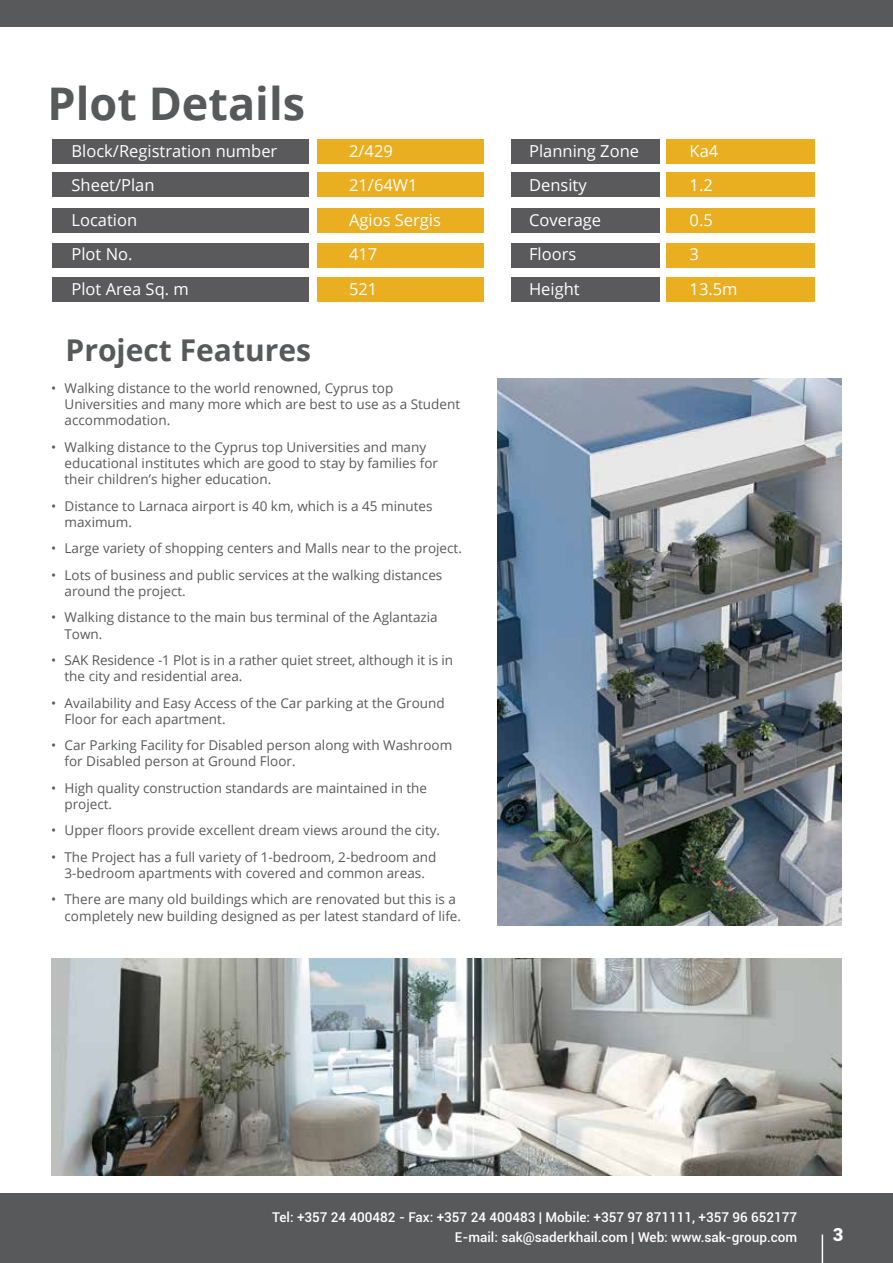
<style>
.page{position:relative;width:893px;height:1263px;background:#fff}
.page>*{position:absolute;margin:0;border:0;box-sizing:border-box;transform-origin:0 0}
.t1{font:700 45px "Open Sans";color:#58595b}
.t2{font:700 30px "Open Sans";color:#58595b}
.t3{font:900 18px "Roboto";color:#fff}
.t4{font:16.5px "Open Sans";color:#fff}
.t5{font:13.5px/16.2px "Open Sans";color:#58595b}
.t6{font:500 13.5px/19.5px "Roboto";color:#fff;text-align:right}
</style>
<div class="page">
<div style="left:0;top:1193px;width:893px;height:70px;background:#58595b"></div>
<div style="left:0;top:0;width:893px;height:27px;background:#58595b"></div>
<svg style="left:822px;top:1234px;width:1px;height:29px"></svg>
<div style="left:666px;top:139px;width:149px;height:25px;background:#eaae21"></div>
<div style="left:666px;top:173px;width:149px;height:24px;background:#eaae21"></div>
<div style="left:666px;top:208px;width:149px;height:24px;background:#eaae21"></div>
<div style="left:666px;top:243px;width:149px;height:24px;background:#eaae21"></div>
<div style="left:666px;top:277px;width:149px;height:25px;background:#eaae21"></div>
<img style="left:498px;top:378px;width:344px;height:547px">
<img style="left:51px;top:959px;width:791px;height:216px">
<div style="left:52px;top:139px;width:257px;height:25px;background:#5a5a5c"></div>
<div style="left:511px;top:139px;width:149px;height:25px;background:#5a5a5c"></div>
<div style="left:318px;top:139px;width:166px;height:25px;background:#eaae21"></div>
<div style="left:52px;top:173px;width:257px;height:24px;background:#5a5a5c"></div>
<div style="left:511px;top:173px;width:149px;height:24px;background:#5a5a5c"></div>
<div style="left:318px;top:173px;width:166px;height:24px;background:#eaae21"></div>
<div style="left:52px;top:208px;width:257px;height:24px;background:#5a5a5c"></div>
<div style="left:511px;top:208px;width:149px;height:24px;background:#5a5a5c"></div>
<div style="left:318px;top:208px;width:166px;height:24px;background:#eaae21"></div>
<div style="left:52px;top:243px;width:257px;height:24px;background:#5a5a5c"></div>
<div style="left:511px;top:243px;width:149px;height:24px;background:#5a5a5c"></div>
<div style="left:318px;top:243px;width:166px;height:24px;background:#eaae21"></div>
<div style="left:52px;top:277px;width:257px;height:25px;background:#5a5a5c"></div>
<div style="left:511px;top:277px;width:149px;height:25px;background:#5a5a5c"></div>
<div style="left:318px;top:277px;width:166px;height:25px;background:#eaae21"></div>
<h1 class="t1" style="left:48px;top:72px;width:259px">Plot Details</h1>
<p class="t4" style="left:72px;top:140px;width:207px">Block/Registration number</p>
<p class="t4" style="left:349px;top:140px;width:45px">2/429</p>
<p class="t4" style="left:529px;top:140px;width:111px">Planning Zone</p>
<p class="t4" style="left:690px;top:140px;width:30px">Ka4</p>
<p class="t4" style="left:72px;top:174px;width:84px">Sheet/Plan</p>
<p class="t4" style="left:349px;top:174px;width:70px">21/64W1</p>
<p class="t4" style="left:529px;top:174px;width:59px">Density</p>
<p class="t4" style="left:690px;top:174px;width:25px">1.2</p>
<p class="t4" style="left:72px;top:209px;width:67px">Location</p>
<p class="t4" style="left:349px;top:209px;width:93px">Agios Sergis</p>
<p class="t4" style="left:529px;top:209px;width:74px">Coverage</p>
<p class="t4" style="left:690px;top:209px;width:25px">0.5</p>
<p class="t4" style="left:72px;top:243px;width:62px">Plot No.</p>
<p class="t4" style="left:349px;top:243px;width:30px">417</p>
<p class="t4" style="left:529px;top:243px;width:49px">Floors</p>
<p class="t4" style="left:690px;top:243px;width:11px">3</p>
<p class="t4" style="left:72px;top:278px;width:119px">Plot Area Sq. m</p>
<p class="t4" style="left:349px;top:278px;width:30px">521</p>
<p class="t4" style="left:529px;top:278px;width:52px">Height</p>
<p class="t4" style="left:690px;top:278px;width:50px">13.5m</p>
<h2 class="t2" style="left:66px;top:328px;width:247px">Project Features</h2>
<p class="t5" style="left:65px;top:380px;width:397px;text-indent:-14px">• Walking distance to the world renowned, Cyprus top<br>Universities and many more which are best to use as a Student accommodation.</p>
<p class="t5" style="left:65px;top:438px;width:375px;text-indent:-14px">• Walking distance to the Cyprus top Universities and many educational institutes which are good to stay by families for their children’s higher education.</p>
<p class="t5" style="left:65px;top:497px;width:369px;text-indent:-14px">• Distance to Larnaca airport is 40 km, which is a 45 minutes maximum.</p>
<p class="t5" style="left:51px;top:540px;width:412px">• Large variety of shopping centers and Malls near to the project.</p>
<p class="t5" style="left:65px;top:566px;width:379px;text-indent:-14px">• Lots of business and public services at the walking distances around the project.</p>
<p class="t5" style="left:65px;top:609px;width:375px;text-indent:-14px">• Walking distance to the main bus terminal of the Aglantazia<br>Town.</p>
<p class="t5" style="left:65px;top:651px;width:390px;text-indent:-14px">• SAK Residence -1 Plot is in a rather quiet street, although it is in the city and residential area.</p>
<p class="t5" style="left:65px;top:694px;width:382px;text-indent:-14px">• Availability and Easy Access of the Car parking at the Ground<br>Floor for each apartment.</p>
<p class="t5" style="left:65px;top:737px;width:389px;text-indent:-14px">• Car Parking Facility for Disabled person along with Washroom for Disabled person at Ground Floor.</p>
<p class="t5" style="left:65px;top:779px;width:364px;text-indent:-14px">• High quality construction standards are maintained in the project.</p>
<p class="t5" style="left:51px;top:822px;width:391px">• Upper floors provide excellent dream views around the city.</p>
<p class="t5" style="left:51px;top:848px;width:387px;text-align:center">• The Project has a full variety of 1-bedroom, 2-bedroom and<br>3-bedroom apartments with covered and common areas.</p>
<p class="t5" style="left:65px;top:891px;width:398px;text-indent:-14px">• There are many old buildings which are renovated but this is a completely new building designed as per latest standard of life.</p>
<p class="t6" style="left:272px;top:1207px;width:527px">Tel: +357 24 400482 - Fax: +357 24 400483 | Mobile: +357 97 871111, +357 96 652177<br>E-mail: sak@saderkhail.com | Web: www.sak-group.com</p>
<h3 class="t3" style="left:833px;top:1222px;width:12px">3</h3>
</div>
